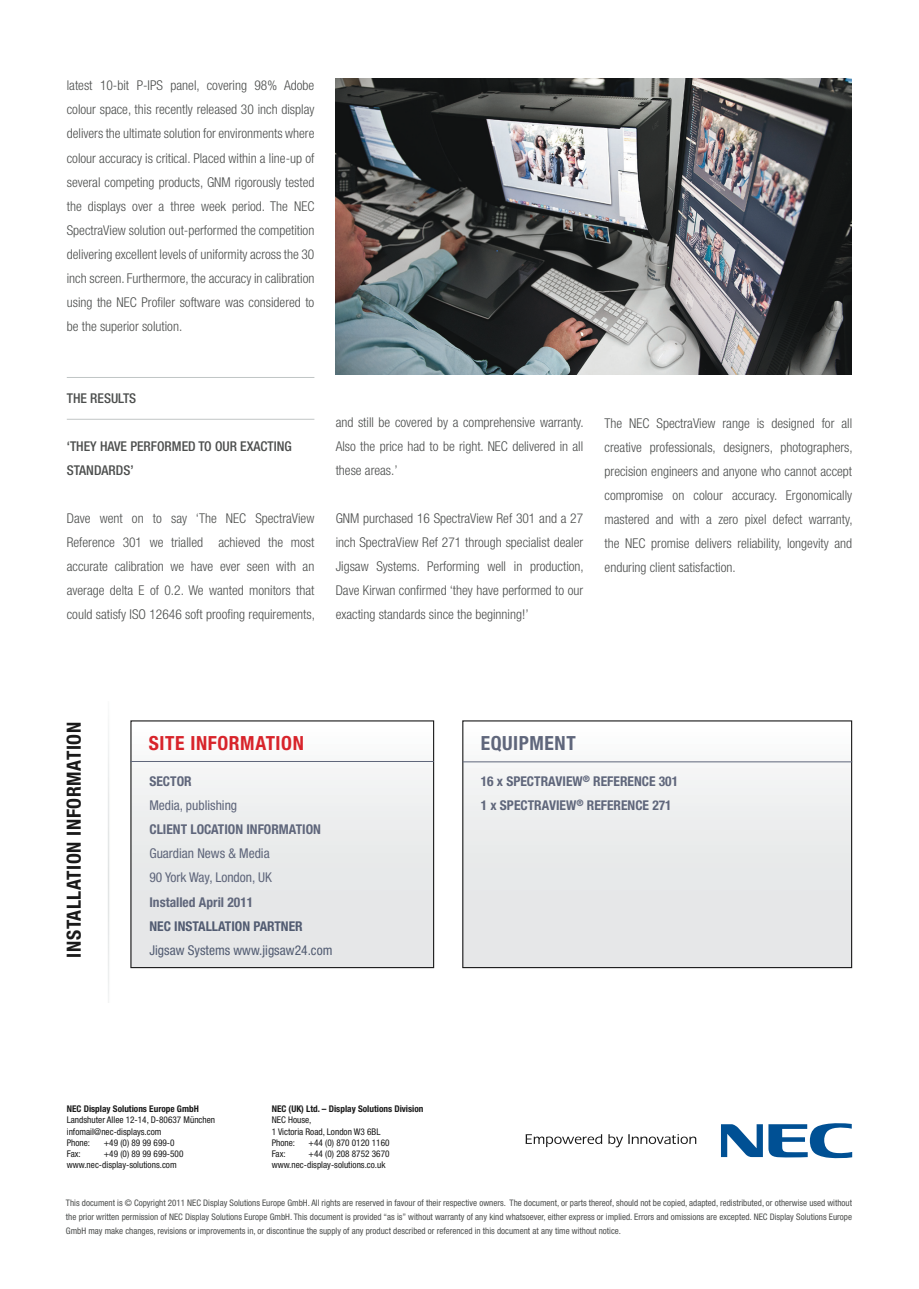
<style>
.page{position:relative;width:919px;height:1289px;background:#fff}
.page>*{position:absolute;margin:0;border:0;box-sizing:border-box;transform-origin:0 0}
.t1{font:700 condensed 19.5px "Helvetica Neue LT Std";letter-spacing:.03em;color:#1a1a1a}
.t2{font:700 condensed 19.5px "Helvetica Neue LT Std";letter-spacing:.03em;color:#d8242b}
.t3{font:700 condensed 19.5px "Helvetica Neue LT Std";letter-spacing:.03em;color:#5f667b}
.BODY{font:300 condensed 13.5px/24px "Helvetica Neue LT Std";color:#4c4e4d;text-align:justify}
.t4{font:700 condensed 13.5px "Helvetica Neue LT Std";color:#5f667b}
.t5{font:condensed 13.5px "Helvetica Neue LT Std";color:#5f667b}
.BODY-2{font:500 condensed 13.5px/24px "Helvetica Neue LT Std";color:#4c4e4d}
.t6{font:condensed 13.5px "Helvetica Neue LT Std";color:#525c72}
.t7{font:700 condensed 13.5px "Helvetica Neue LT Std";color:#525c72}
.FILETES{font:500 condensed 13.5px "Helvetica Neue LT Std";color:#4c4e4d}
.t8{font:condensed 9.3px "Helvetica Neue LT Std";color:#1a1a1a}
.t9{font:700 condensed 9.3px "Helvetica Neue LT Std";color:#1a1a1a}
.t10{font:condensed 9px/13.8px "Helvetica Neue LT Std";color:#4c4e4d;text-align:justify}
</style>
<div class="page">
<hr style="left:67px;top:419px;width:247px;height:1px;background:#c1c6c6">
<hr style="left:67px;top:377px;width:247px;height:1px;background:#c1c6c6">
<svg style="left:525px;top:1134px;width:77px;height:13px"></svg>
<svg style="left:608px;top:1134px;width:88px;height:13px"></svg>
<svg style="left:721px;top:1124px;width:41px;height:32px"></svg>
<svg style="left:768px;top:1123px;width:84px;height:35px"></svg>
<div style="left:131px;top:721px;width:302px;height:246px;background:linear-gradient(to bottom,#f9fafa,#e1e2e3)"></div>
<div style="left:130px;top:720px;width:304px;height:248px;border:1px solid #1a1a1a"></div>
<div style="left:463px;top:721px;width:388px;height:246px;background:linear-gradient(to bottom,#f9fafa,#e1e2e3)"></div>
<div style="left:462px;top:720px;width:390px;height:248px;border:1px solid #1a1a1a"></div>
<img style="left:108px;top:723px;width:1px;height:279px">
<hr style="left:130px;top:761px;width:303px;height:1px;background:#5f667b">
<hr style="left:462px;top:761px;width:390px;height:1px;background:#5f667b">
<img style="left:335px;top:79px;width:516px;height:295px">
<p class="BODY" style="left:67px;top:74px;width:249px">latest 10-bit P-IPS panel, covering 98% Adobe colour space, this recently released 30 inch display delivers the ultimate solution for environments where colour accuracy is critical. Placed within a line-up of several competing products, GNM rigorously tested the displays over a three week period. The NEC SpectraView solution out-performed the competition delivering excellent levels of uniformity across the 30 inch screen. Furthermore, the accuracy in calibration using the NEC Profiler software was considered to be the superior solution.</p>
<p class="FILETES" style="left:67px;top:390px;width:71px">THE RESULTS</p>
<p class="BODY-2" style="left:67px;top:433px;width:226px">‘THEY HAVE PERFORMED TO OUR EXACTING<br>STANDARDS’</p>
<p class="BODY" style="left:67px;top:506px;width:249px">Dave went on to say ‘The NEC SpectraView Reference 301 we trialled achieved the most accurate calibration we have ever seen with an average delta E of 0.2. We wanted monitors that could satisfy ISO 12646 soft proofing requirements,</p>
<p class="BODY" style="left:335px;top:410px;width:249px">and still be covered by a comprehensive warranty.<br>Also the price had to be right. NEC delivered in all these areas.’</p>
<p class="BODY" style="left:335px;top:506px;width:249px">GNM purchased 16 SpectraView Ref 301 and a 27 inch SpectraView Ref 271 through specialist dealer Jigsaw Systems. Performing well in production, Dave Kirwan confirmed ‘they have performed to our exacting standards since the beginning!’</p>
<p class="BODY" style="left:604px;top:411px;width:249px">The NEC SpectraView range is designed for all creative professionals, designers, photographers, precision engineers and anyone who cannot accept compromise on colour accuracy. Ergonomically mastered and with a zero pixel defect warranty, the NEC promise delivers reliability, longevity and enduring client satisfaction.</p>
<p class="t1" style="left:62px;top:957px;width:237px;rotate:-90deg">INSTALLATION INFORMATION</p>
<p class="t2" style="left:149px;top:731px;width:156px">SITE INFORMATION</p>
<p class="t3" style="left:480px;top:731px;width:96px">EQUIPMENT</p>
<p class="t4" style="left:149px;top:773px;width:44px">SECTOR</p>
<p class="t5" style="left:149px;top:797px;width:89px">Media, publishing</p>
<p class="t4" style="left:149px;top:821px;width:173px">CLIENT LOCATION INFORMATION</p>
<p class="t5" style="left:149px;top:845px;width:122px">Guardian News &amp; Media</p>
<p class="t5" style="left:149px;top:869px;width:124px">90 York Way, London, UK</p>
<p class="t4" style="left:149px;top:893px;width:105px">Installed April 2011</p>
<p class="t7" style="left:149px;top:917px;width:155px">NEC INSTALLATION PARTNER</p>
<p class="t6" style="left:149px;top:941px;width:184px">Jigsaw Systems www.jigsaw24.com</p>
<p class="t4" style="left:480px;top:773px;width:199px">16 x SPECTRAVIEW<sup>®</sup> REFERENCE 301</p>
<p class="t4" style="left:480px;top:797px;width:192px">1 x SPECTRAVIEW<sup>®</sup> REFERENCE 271</p>
<p class="t9" style="left:67px;top:1103px;width:133px">NEC Display Solutions Europe GmbH</p>
<p class="t8" style="left:67px;top:1114px;width:150px">Landshuter Allee 12-14, D-80637 München</p>
<p class="t8" style="left:67px;top:1125px;width:96px">infomail@nec-displays.com</p>
<p class="t8" style="left:67px;top:1136px;width:25px">Phone:</p>
<p class="t8" style="left:104px;top:1136px;width:72px">+49 (0) 89 99 699-0</p>
<p class="t8" style="left:67px;top:1147px;width:15px">Fax:</p>
<p class="t8" style="left:104px;top:1147px;width:81px">+49 (0) 89 99 699-500</p>
<p class="t8" style="left:67px;top:1159px;width:111px">www.nec-display-solutions.com</p>
<p class="t9" style="left:272px;top:1103px;width:153px">NEC (UK) Ltd. – Display Solutions Division</p>
<p class="t8" style="left:272px;top:1114px;width:41px">NEC House,</p>
<p class="t8" style="left:272px;top:1125px;width:110px">1 Victoria Road, London W3 6BL</p>
<p class="t8" style="left:272px;top:1137px;width:25px">Phone:</p>
<p class="t8" style="left:308px;top:1137px;width:82px">+44 (0) 870 0120 1160</p>
<p class="t8" style="left:272px;top:1148px;width:15px">Fax:</p>
<p class="t8" style="left:308px;top:1148px;width:82px">+44 (0) 208 8752 3670</p>
<p class="t8" style="left:272px;top:1159px;width:115px">www.nec-display-solutions.co.uk</p>
<p class="t10" style="left:66px;top:1195px;width:787px">This document is © Copyright 2011 NEC Display Solutions Europe GmbH. All rights are reserved in favour of their respective owners. The document, or parts thereof, should not be copied, adapted, redistributed, or otherwise used without the prior written permission of NEC Display Solutions Europe GmbH. This document is provided “as is” without warranty of any kind whatsoever, either express or implied. Errors and omissions are excepted. NEC Display Solutions Europe GmbH may make changes, revisions or improvements in, or discontinue the supply of any product described or referenced in this document at any time without notice.</p>
</div>
